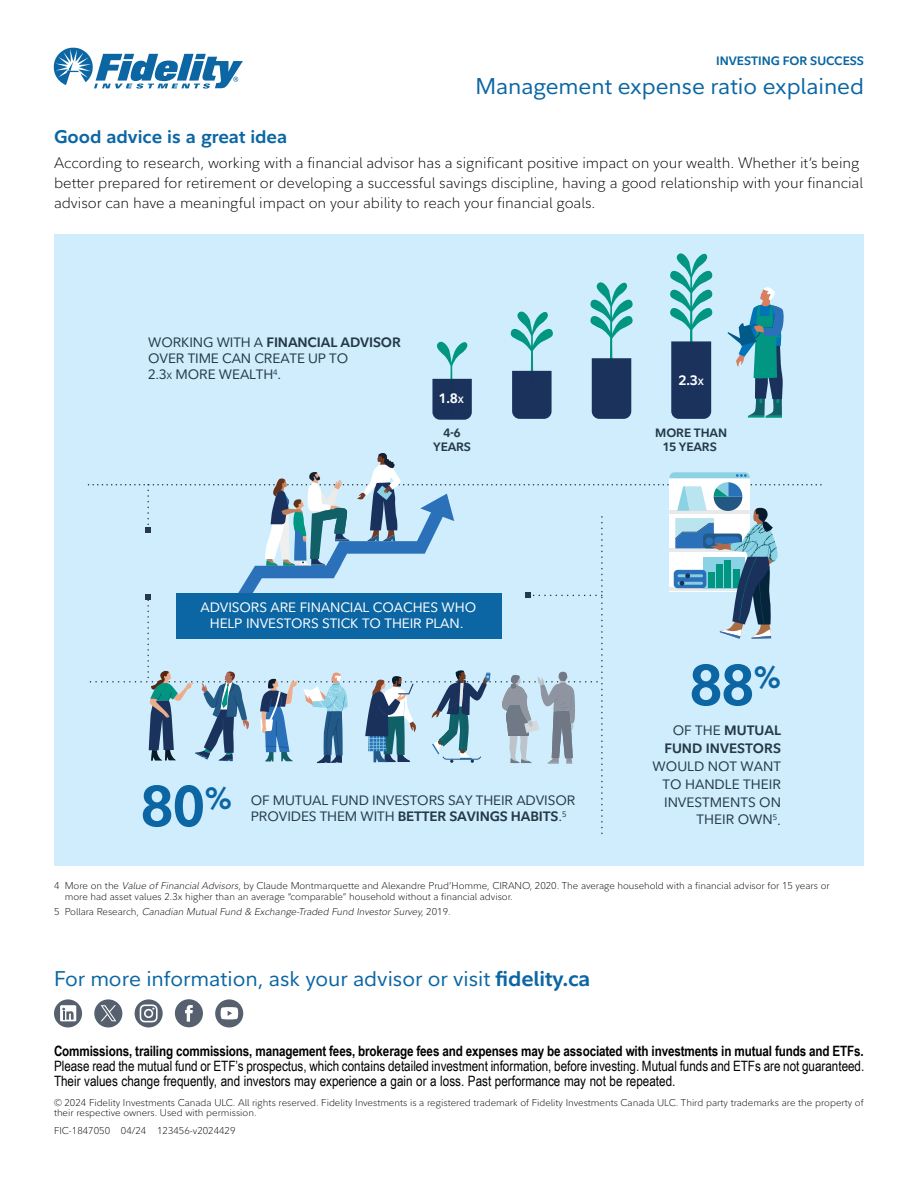
<style>
.page{position:relative;width:918px;height:1188px;background:#fff}
.page>*{position:absolute;margin:0;border:0;box-sizing:border-box;transform-origin:0 0}
.t1{font:700 56.85px "Fidelity Sans";color:#0b66a3}
.t2{font:22.5px "Fidelity Sans";color:#0b66a3}
.t3{font:21px "Fidelity Sans";color:#0b66a3}
.t4{font:700 18px "Fidelity Sans";color:#0b66a3}
.t5{font:300 15px/20.2px "Fidelity Sans";color:#000}
.t6{font:14.25px/15px "Arial Narrow";color:#000}
.t7{font:700 14.25px "Arial Narrow";letter-spacing:-.01em;color:#000}
.t8{font:13.5px/16.2px "Fidelity Sans";letter-spacing:-.01em;color:#253948}
.t9{font:13.5px/16.2px "Fidelity Sans";letter-spacing:-.01em;color:#fff;text-align:center}
.t10{font:700 13.5px/18px "Fidelity Sans";color:#253948;text-align:right}
.t11{font:700 13.5px "Fidelity Sans";color:#fff}
.t12{font:700 12px/14.4px "Fidelity Sans";letter-spacing:-.01em;color:#253948;text-align:center}
.t13{font:700 12px "Fidelity Sans";color:#0b66a3}
.t14{font:300 9.75px/10.5px "Fidelity Sans";color:#000}
.t15{font:italic 300 9.75px "Fidelity Sans";color:#000}
.t16{font:7.8px "Fidelity Sans";color:#253948}
.s1{font-weight:700}
.s2{font-size:9px}
.s3{font-weight:400}
.s4{font-style:italic}
.s5{font-style:normal}
</style>
<div class="page">
<svg style="left:54px;top:48px;width:189px;height:41px"></svg>
<div style="left:54px;top:234px;width:810px;height:631px;background:#cfedfc"></div>
<svg style="left:748px;top:399px;width:34px;height:19px"></svg>
<img style="left:755px;top:367px;width:28px;height:32px">
<img style="left:781px;top:308px;width:3px;height:29px">
<svg style="left:728px;top:287px;width:53px;height:92px"></svg>
<hr style="left:772px;top:313px;width:3px;height:15px;background:#005a8a">
<svg style="left:435px;top:341px;width:34px;height:38px"></svg>
<img style="left:432px;top:379px;width:40px;height:41px">
<svg style="left:510px;top:311px;width:43px;height:60px"></svg>
<img style="left:512px;top:371px;width:40px;height:48px">
<svg style="left:590px;top:282px;width:43px;height:82px"></svg>
<div style="left:592px;top:358px;width:39px;height:61px;background:#1b325c"></div>
<svg style="left:670px;top:253px;width:43px;height:95px"></svg>
<div style="left:671px;top:341px;width:40px;height:78px;background:#1b325c"></div>
<svg style="left:87px;top:453px;width:734px;height:381px"></svg>
<svg style="left:54px;top:999px;width:28px;height:28px"></svg>
<svg style="left:175px;top:999px;width:28px;height:28px"></svg>
<svg style="left:215px;top:999px;width:28px;height:28px"></svg>
<svg style="left:135px;top:999px;width:28px;height:28px"></svg>
<svg style="left:94px;top:999px;width:28px;height:28px"></svg>
<p class="t13" style="left:716px;top:53px;width:149px">INVESTING FOR SUCCESS</p>
<h2 class="t2" style="left:475px;top:72px;width:390px">Management expense ratio explained</h2>
<h3 class="t4" style="left:54px;top:125px;width:235px">Good advice is a great idea</h3>
<p class="t5" style="left:54px;top:153px;width:810px">According to research, working with a financial advisor has a significant positive impact on your wealth. Whether it’s being better prepared for retirement or developing a successful savings discipline, having a good relationship with your financial advisor can have a meaningful impact on your ability to reach your financial goals.</p>
<h3 class="t8" style="left:148px;top:334px;width:254px">WORKING WITH A <span class="s1">FINANCIAL ADVISOR<br></span>OVER TIME CAN CREATE UP TO<br>2.3<span class="s2">X</span> MORE WEALTH<sup>4</sup>.</h3>
<h3 class="t11" style="left:439px;top:389px;width:27px">1.8<span class="s2">X</span></h3>
<h3 class="t11" style="left:679px;top:371px;width:27px">2.3<span class="s2">X</span></h3>
<p class="t12" style="left:433px;top:425px;width:39px">4-6<br>YEARS</p>
<p class="t12" style="left:655px;top:425px;width:73px">MORE THAN<br>15 YEARS</p>
<h3 class="t9" style="left:200px;top:599px;width:277px">ADVISORS ARE FINANCIAL COACHES WHO<br>HELP INVESTORS STICK TO THEIR PLAN.</h3>
<h1 class="t1" style="left:141px;top:769px;width:92px">80<sup>%</sup></h1>
<h3 class="t8" style="left:251px;top:792px;width:326px">OF MUTUAL FUND INVESTORS SAY THEIR ADVISOR<br>PROVIDES THEM WITH <span class="s1">BETTER SAVINGS HABITS</span>.</h3>
<p class="t16" style="left:562px;top:809px;width:6px">5</p>
<h1 class="t1" style="left:690px;top:648px;width:92px">88<sup>%</sup></h1>
<h3 class="t10" style="left:664px;top:721px;width:118px"><span class="s3">OF THE</span> MUTUAL<br>FUND INVESTORS</h3>
<h3 class="t8" style="left:653px;top:757px;width:130px;line-height:18px;text-align:right">WOULD NOT WANT<br>TO HANDLE THEIR<br>INVESTMENTS ON<br>THEIR OWN<sup>5</sup>.</h3>
<p class="t14" style="left:65px;top:881px;width:766px;text-indent:-11px">4 More on the <span class="s4">Value ofFinancialAdvisors</span>, by Claude Montmarquette and Alexandre Prud’Homme, CIRANO, 2020. The average household with a financial advisor for 15 years or more had asset values 2.3x higher than an average “comparable” household without a financial advisor.</p>
<p class="t15" style="left:54px;top:905px;width:398px"><span class="s5">5 Po l la ra Re s e a rc h ,</span> Canadian MutualFund &amp; Exchange-Traded Fund InvestorSurvey,<span class="s5">2 0 1 9 .</span></p>
<h3 class="t3" style="left:54px;top:965px;width:538px">For more information, ask your advisor or visit <span class="s1">fidelity.ca</span></h3>
<h3 class="t7" style="left:54px;top:1040px;width:811px">Commissions, trailing commissions, management fees, brokerage fees and expenses may be associated with investments in mutual funds and ETFs.</h3>
<p class="t6" style="left:54px;top:1058px;width:812px">Please read the mutual fund or ETF’s prospectus, which contains detailed investment information, before investing. Mutual funds and ETFs are not guaranteed.<br>Their values change frequently, and investors may experience a gain or a loss. Past performance may not be repeated.</p>
<p class="t14" style="left:54px;top:1097px;width:811px">© 2024 Fidelity Investments Canada ULC. All rights reserved. Fidelity Investments is a registered trademark of Fidelity Investments Canada ULC. Third party trademarks are the property of their respective owners. Used with permission.</p>
<p class="t14" style="left:54px;top:1125px;width:183px">FIC-1847050 04/24 123456-v2024429</p>
</div>
